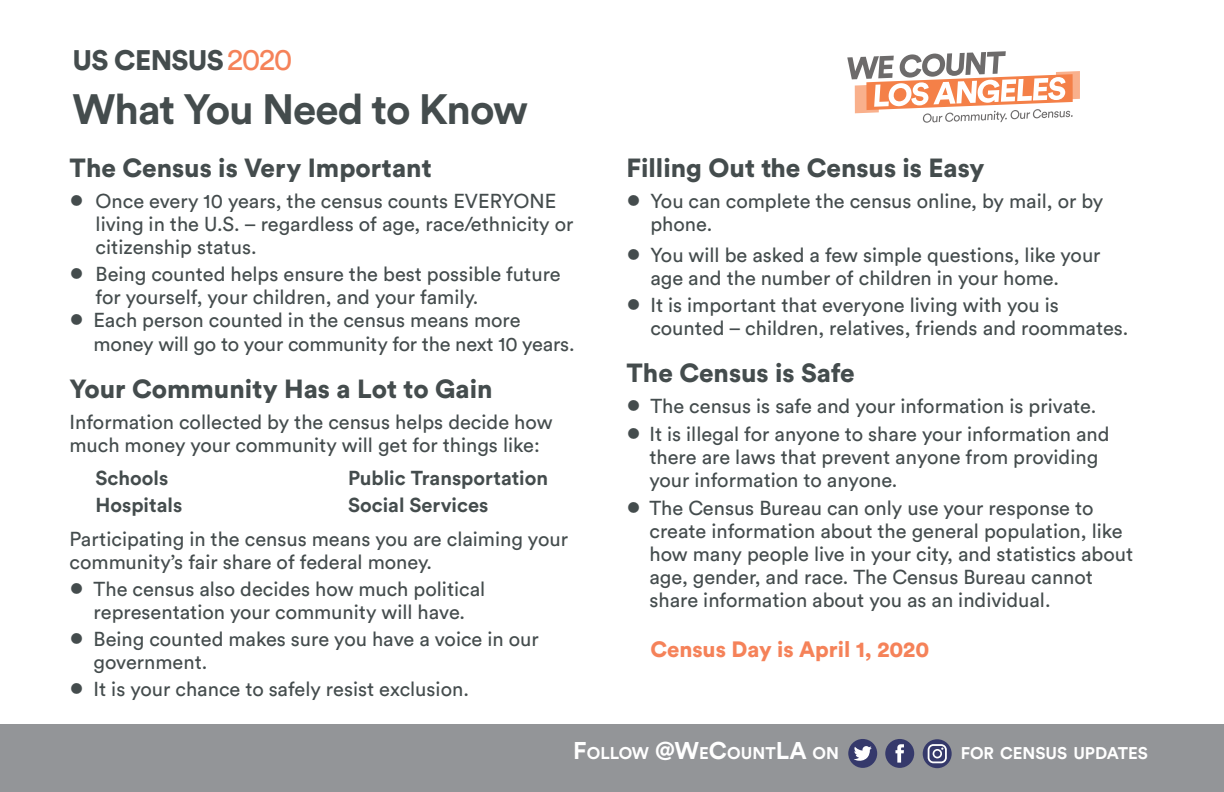
<style>
.page{position:relative;width:1224px;height:792px;background:#fff}
.page>*{position:absolute;margin:0;border:0;box-sizing:border-box;transform-origin:0 0}
.t1{font:700 42px "Circular Std";letter-spacing:-.025em;color:#444c4d}
.t2{font:900 28px "Circular Std";letter-spacing:-.025em;color:#444c4d}
.t3{font:900 26px "Circular Std";color:#444c4d}
.t4{font:900 22px "Circular Std";color:#f58259}
.t5{font:20px/23px "Circular Std";color:#444c4d}
.t6{font:700 20px/27px "Circular Std";color:#444c4d}
.t7{font:700 16.8px "Circular Std";color:#fff}
.s1{font-weight:400;font-size:30.4px;color:#f58259}
.s2{font-size:26px}
.s3{font-size:24px}
</style>
<div class="page">
<div style="left:0;top:724px;width:1224px;height:68px;background:#939598"></div>
<div style="left:885px;top:739px;width:29px;height:29px;background:#35396b;border-radius:50%"></div>
<svg style="left:895px;top:744px;width:9px;height:19px"></svg>
<div style="left:848px;top:739px;width:29px;height:29px;background:#35396b;border-radius:50%"></div>
<svg style="left:854px;top:746px;width:18px;height:15px"></svg>
<svg style="left:923px;top:739px;width:29px;height:29px"></svg>
<svg style="left:928px;top:744px;width:19px;height:19px"></svg>
<svg style="left:847px;top:51px;width:233px;height:72px"></svg>
<h2 class="t2" style="left:72px;top:41px;width:222px">US CENSUS<span class="s1">2020</span></h2>
<h1 class="t1" style="left:72px;top:82px;width:457px">What You Need to Know</h1>
<h3 class="t3" style="left:70px;top:151px;width:364px">The Census is Very Important</h3>
<p class="t5" style="left:96px;top:190px;width:479px;text-indent:-26px"><span class="s2">•</span> Once every 10 years, the census counts EVERYONE living in the U.S. – regardless of age, race/ethnicity or citizenship status.</p>
<p class="t5" style="left:96px;top:263px;width:467px;text-indent:-26px"><span class="s2">•</span> Being counted helps ensure the best possible future for yourself, your children, and your family.</p>
<p class="t5" style="left:94px;top:308px;width:483px;line-height:24px;text-indent:-24px"><span class="s2">•</span> Each person counted in the census means more money will go to your community for the next 10 years.</p>
<h3 class="t3" style="left:70px;top:372px;width:425px">Your Community Has a Lot to Gain</h3>
<p class="t5" style="left:70px;top:410px;width:484px">Information collected by the census helps decide how much money your community will get for things like:</p>
<p class="t6" style="left:96px;top:464px;width:88px">Schools<br>Hospitals</p>
<p class="t6" style="left:348px;top:464px;width:202px">Public Transportation<br>Social Services</p>
<p class="t5" style="left:70px;top:527px;width:500px">Participating in the census means you are claiming your community’s fair share of federal money.</p>
<p class="t5" style="left:70px;top:577px;width:417px;text-align:center"><span class="s2">•</span> The census also decides how much political representation your community will have.</p>
<p class="t5" style="left:94px;top:627px;width:447px;text-indent:-24px"><span class="s2">•</span> Being counted makes sure you have a voice in our government.</p>
<p class="t5" style="left:70px;top:677px;width:401px"><span class="s2">•</span> It is your chance to safely resist exclusion.</p>
<h3 class="t3" style="left:626px;top:151px;width:360px">Filling Out the Census is Easy</h3>
<p class="t5" style="left:650px;top:190px;width:455px;text-indent:-24px"><span class="s2">•</span> You can complete the census online, by mail, or by phone.</p>
<p class="t5" style="left:650px;top:244px;width:452px;text-indent:-24px"><span class="s2">•</span> You will be asked a few simple questions, like your age and the number of children in your home.</p>
<p class="t5" style="left:650px;top:294px;width:480px;text-indent:-24px"><span class="s2">•</span> It is important that everyone living with you is counted – children, relatives, friends and roommates.</p>
<h3 class="t3" style="left:626px;top:356px;width:230px">The Census is Safe</h3>
<p class="t5" style="left:626px;top:395px;width:472px"><span class="s2">•</span> The census is safe and your information is private.</p>
<p class="t5" style="left:649px;top:422px;width:462px;text-indent:-23px"><span class="s2">•</span> It is illegal for anyone to share your information and there are laws that prevent anyone from providing your information to anyone.</p>
<p class="t5" style="left:649px;top:496px;width:485px;text-indent:-23px"><span class="s2">•</span> The Census Bureau can only use your response to create information about the general population, like how many people live in your city, and statistics about age, gender, and race. The Census Bureau cannot share information about you as an individual.</p>
<p class="t4" style="left:650px;top:635px;width:280px">Census Day is April 1, 2020</p>
<p class="t7" style="left:573px;top:742px;width:267px"><span class="s3">F</span>OLLOW <span class="s3">@W</span>E<span class="s3">C</span>OUNT<span class="s3">LA</span> ON</p>
<p class="t7" style="left:961px;top:743px;width:189px">FOR CENSUS UPDATES</p>
</div>
